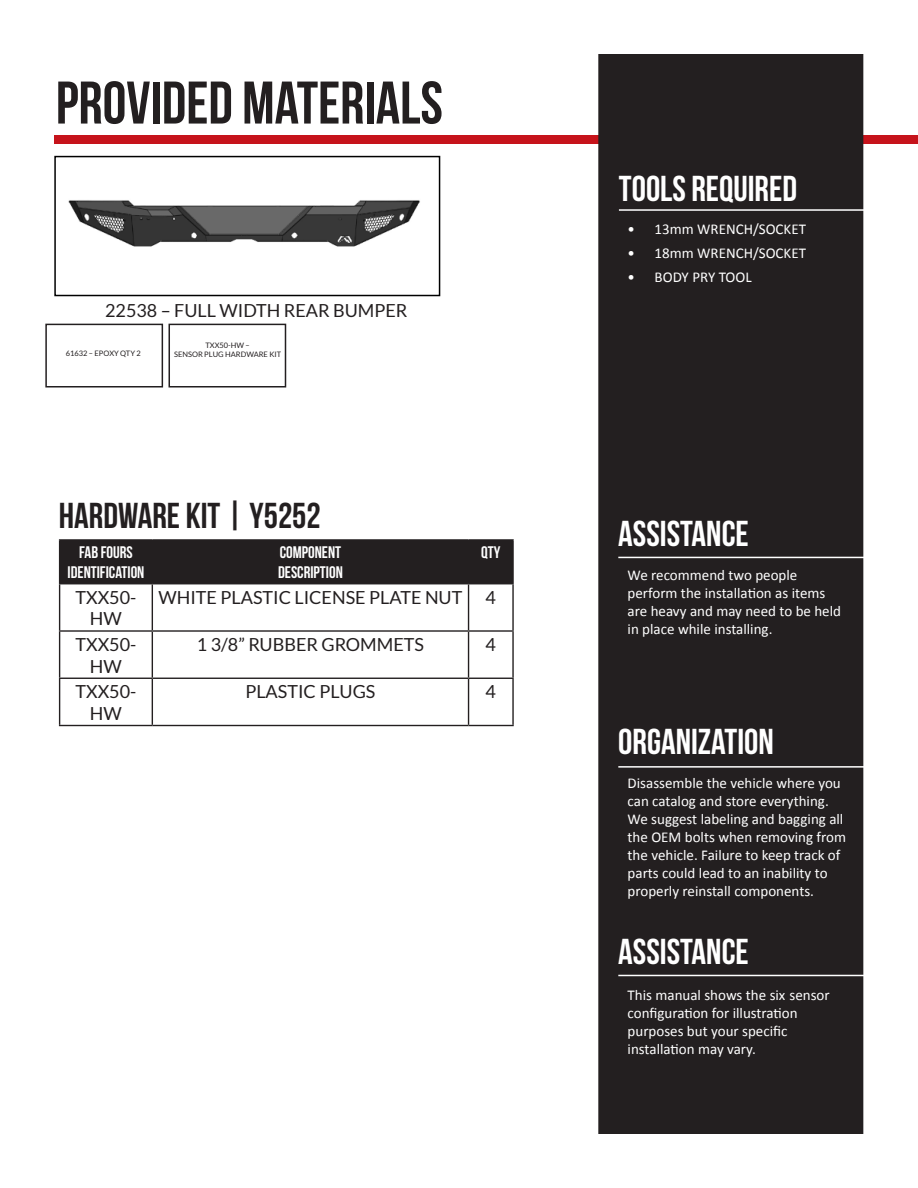
<style>
.page{position:relative;width:918px;height:1188px;background:#fff}
.page>*{position:absolute;margin:0;border:0;box-sizing:border-box;transform-origin:0 0}
.t1{font:60px "Bebas Neue";color:#231f20}
.t2{font:36px "Bebas Neue";color:#fff}
.t3{font:36px "Bebas Neue";color:#231f20}
.t4{font:18px/21.6px "Lato";color:#231f20;text-align:center}
.t5{font:16.8px "Bebas Neue";color:#fff}
.t6{font:15px/18px "Calibri";color:#fff}
.t7{font:7.5px "Lato";color:#231f20}
</style>
<div class="page">
<div style="left:54px;top:135px;width:864px;height:9px;background:#c6131b"></div>
<div style="left:599px;top:55px;width:264px;height:1078px;background:#231f20"></div>
<div style="left:598px;top:54px;width:265px;height:1080px;border:2px solid #231f20"></div>
<hr style="left:619px;top:209px;width:258px;height:2px;background:#fff">
<hr style="left:618px;top:766px;width:269px;height:2px;background:#fff">
<hr style="left:618px;top:557px;width:269px;height:1px;background:#fff">
<div style="left:60px;top:541px;width:452px;height:42px;background:#231f20"></div>
<hr style="left:59px;top:539px;width:93px;height:2px;background:#231f20">
<hr style="left:59px;top:541px;width:1px;height:42px;background:#231f20">
<hr style="left:152px;top:539px;width:317px;height:2px;background:#231f20">
<hr style="left:152px;top:541px;width:1px;height:42px;background:#231f20">
<hr style="left:469px;top:539px;width:45px;height:2px;background:#231f20">
<hr style="left:468px;top:541px;width:1px;height:42px;background:#231f20">
<hr style="left:512px;top:541px;width:2px;height:42px;background:#231f20">
<hr style="left:59px;top:583px;width:93px;height:1px;background:#231f20">
<hr style="left:59px;top:584px;width:1px;height:46px;background:#231f20">
<hr style="left:152px;top:583px;width:317px;height:1px;background:#231f20">
<hr style="left:152px;top:584px;width:1px;height:46px;background:#231f20">
<hr style="left:469px;top:583px;width:45px;height:1px;background:#231f20">
<hr style="left:468px;top:584px;width:1px;height:46px;background:#231f20">
<hr style="left:512px;top:584px;width:2px;height:46px;background:#231f20">
<hr style="left:59px;top:630px;width:93px;height:2px;background:#231f20">
<hr style="left:59px;top:632px;width:1px;height:46px;background:#231f20">
<hr style="left:152px;top:630px;width:317px;height:2px;background:#231f20">
<hr style="left:152px;top:632px;width:1px;height:46px;background:#231f20">
<hr style="left:469px;top:630px;width:45px;height:2px;background:#231f20">
<hr style="left:468px;top:632px;width:1px;height:46px;background:#231f20">
<hr style="left:512px;top:632px;width:2px;height:46px;background:#231f20">
<hr style="left:59px;top:678px;width:93px;height:1px;background:#231f20">
<hr style="left:59px;top:679px;width:1px;height:46px;background:#231f20">
<hr style="left:152px;top:678px;width:317px;height:1px;background:#231f20">
<hr style="left:152px;top:679px;width:1px;height:46px;background:#231f20">
<hr style="left:469px;top:678px;width:45px;height:1px;background:#231f20">
<hr style="left:468px;top:679px;width:1px;height:46px;background:#231f20">
<hr style="left:512px;top:679px;width:2px;height:46px;background:#231f20">
<hr style="left:59px;top:725px;width:93px;height:1px;background:#231f20">
<hr style="left:152px;top:725px;width:317px;height:1px;background:#231f20">
<hr style="left:469px;top:725px;width:45px;height:1px;background:#231f20">
<hr style="left:618px;top:975px;width:269px;height:1px;background:#fff">
<div style="left:45px;top:324px;width:118px;height:64px;border:2px solid #231f20"></div>
<div style="left:169px;top:324px;width:117px;height:64px;border:2px solid #231f20"></div>
<div style="left:54px;top:156px;width:386px;height:140px;border:2px solid #000"></div>
<img style="left:68px;top:200px;width:352px;height:47px">
<p class="t1" style="left:56px;top:70px;width:389px">PROVIDED MATERIALS</p>
<p class="t4" style="left:105px;top:300px;width:304px">22538 – FULL WIDTH REAR BUMPER</p>
<p class="t7" style="left:66px;top:349px;width:77px">61632 – EPOXY QTY 2</p>
<p class="t7" style="left:206px;top:341px;width:46px">TXX50-HW –</p>
<p class="t7" style="left:174px;top:350px;width:109px">SENSOR PLUG HARDWARE KIT</p>
<p class="t3" style="left:59px;top:496px;width:263px">HARDWARE KIT | Y5252</p>
<p class="t5" style="left:79px;top:543px;width:55px">FAB FOURS</p>
<p class="t5" style="left:67px;top:563px;width:78px">IDENTIFICATION</p>
<p class="t5" style="left:280px;top:543px;width:63px">COMPONENT</p>
<p class="t5" style="left:278px;top:563px;width:66px">DESCRIPTION</p>
<p class="t5" style="left:481px;top:543px;width:21px">QTY</p>
<p class="t4" style="left:76px;top:586px;width:62px">TXX50-<br>HW</p>
<p class="t4" style="left:159px;top:586px;width:305px">WHITE PLASTIC LICENSE PLATE NUT</p>
<p class="t4" style="left:486px;top:586px;width:12px">4</p>
<p class="t4" style="left:76px;top:634px;width:62px">TXX50-<br>HW</p>
<p class="t4" style="left:197px;top:634px;width:229px">1 3/8” RUBBER GROMMETS</p>
<p class="t4" style="left:486px;top:634px;width:12px">4</p>
<p class="t4" style="left:76px;top:681px;width:62px">TXX50-<br>HW</p>
<p class="t4" style="left:245px;top:681px;width:132px">PLASTIC PLUGS</p>
<p class="t4" style="left:486px;top:681px;width:12px">4</p>
<p class="t2" style="left:619px;top:168px;width:180px">TOOLS REQUIRED</p>
<p class="t6" style="left:628px;top:219px;width:180px">• 13mm WRENCH/SOCKET</p>
<p class="t6" style="left:628px;top:243px;width:180px">• 18mm WRENCH/SOCKET</p>
<p class="t6" style="left:628px;top:267px;width:126px">• BODY PRY TOOL</p>
<p class="t2" style="left:618px;top:514px;width:132px">ASSISTANCE</p>
<p class="t6" style="left:628px;top:566px;width:215px">We recommend two people perform the installation as items are heavy and may need to be held in place while installing.</p>
<p class="t2" style="left:618px;top:722px;width:157px">ORGANIZATION</p>
<p class="t6" style="left:628px;top:773px;width:220px">Disassemble the vehicle where you can catalog and store everything.<br>We suggest labeling and bagging all the OEM bolts when removing from the vehicle. Failure to keep track of parts could lead to an inability to properly reinstall components.</p>
<p class="t2" style="left:618px;top:932px;width:132px">ASSISTANCE</p>
<p class="t6" style="left:628px;top:986px;width:204px">This manual shows the six sensor configuration for illustration purposes but your specific installation may vary.</p>
</div>
